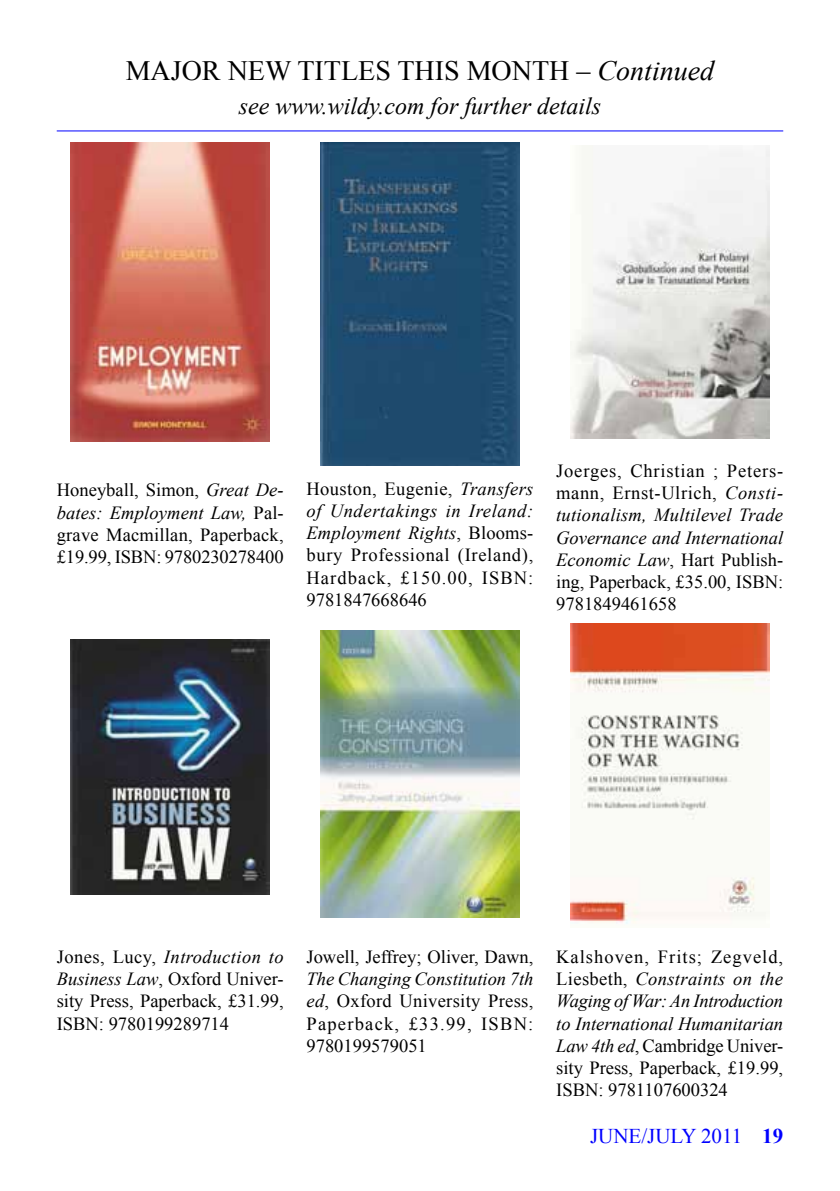
<style>
.page{position:relative;width:840px;height:1191px;background:#fff}
.page>*{position:absolute;margin:0;border:0;box-sizing:border-box;transform-origin:0 0}
.t1{font:28px "Times New Roman";color:#000}
.t2{font:italic 24px "Times New Roman";color:#000}
.t3{font:21px "Times New Roman";color:#00f}
.t4{font:18.4px/22.2px "Times New Roman";color:#000;text-align:justify}
.s1{font-style:italic}
.s2{font-weight:700}
</style>
<div class="page">
<hr style="left:57px;top:130px;width:725px;height:1px;background:#00f">
<img style="left:71px;top:142px;width:198px;height:299px">
<img style="left:320px;top:142px;width:199px;height:324px">
<img style="left:570px;top:145px;width:198px;height:293px">
<img style="left:71px;top:640px;width:198px;height:255px">
<img style="left:320px;top:631px;width:199px;height:286px">
<img style="left:570px;top:624px;width:198px;height:300px">
<h1 class="t1" style="left:126px;top:51px;width:590px">MAJOR NEW TITLES THIS MONTH – <span class="s1">Continued</span></h1>
<h2 class="t2" style="left:238px;top:89px;width:364px">see www.wildy.com for further details</h2>
<p class="t4" style="left:57px;top:479px;width:228px">Honeyball, Simon, <span class="s1">Great De&shy;bates: Employment Law,</span> Pal&shy;grave Macmillan, Paperback, £19.99, ISBN: 9780230278400</p>
<p class="t4" style="left:306px;top:477px;width:228px">Houston, Eugenie, <span class="s1">Transfers of Undertakings in Ireland:<br>Employment Rights</span>, Blooms&shy;bury Professional (Ireland), Hardback, £150.00, ISBN:<br>9781847668646</p>
<p class="t4" style="left:556px;top:459px;width:228px">Joerges, Christian ; Peters&shy;mann, Ernst-Ulrich, <span class="s1">Consti&shy;tutionalism, Multilevel Trade Governance and International Economic Law</span>, Hart Publish&shy;ing, Paperback, £35.00, ISBN:<br>9781849461658</p>
<p class="t4" style="left:57px;top:945px;width:228px">Jones, Lucy, <span class="s1">Introduction to Business Law</span>, Oxford Univer&shy;sity Press, Paperback, £31.99, ISBN: 9780199289714</p>
<p class="t4" style="left:306px;top:945px;width:228px">Jowell, Jeffrey; Oliver, Dawn,</p>
<p class="t4" style="left:306px;top:967px;width:228px"><span class="s1">The Changing Constitution 7th ed</span>, Oxford University Press, Paperback, £33.99, ISBN:<br>9780199579051</p>
<p class="t4" style="left:556px;top:945px;width:228px">Kalshoven, Frits; Zegveld, Liesbeth, <span class="s1">Constraints on the Waging of War: An Introduction to International Humanitarian Law 4th ed</span>, Cambridge Univer&shy;sity Press, Paperback, £19.99, ISBN: 9781107600324</p>
<p class="t3" style="left:589px;top:1122px;width:195px">JUNE/JULY 2011 <span class="s2">19</span></p>
</div>
